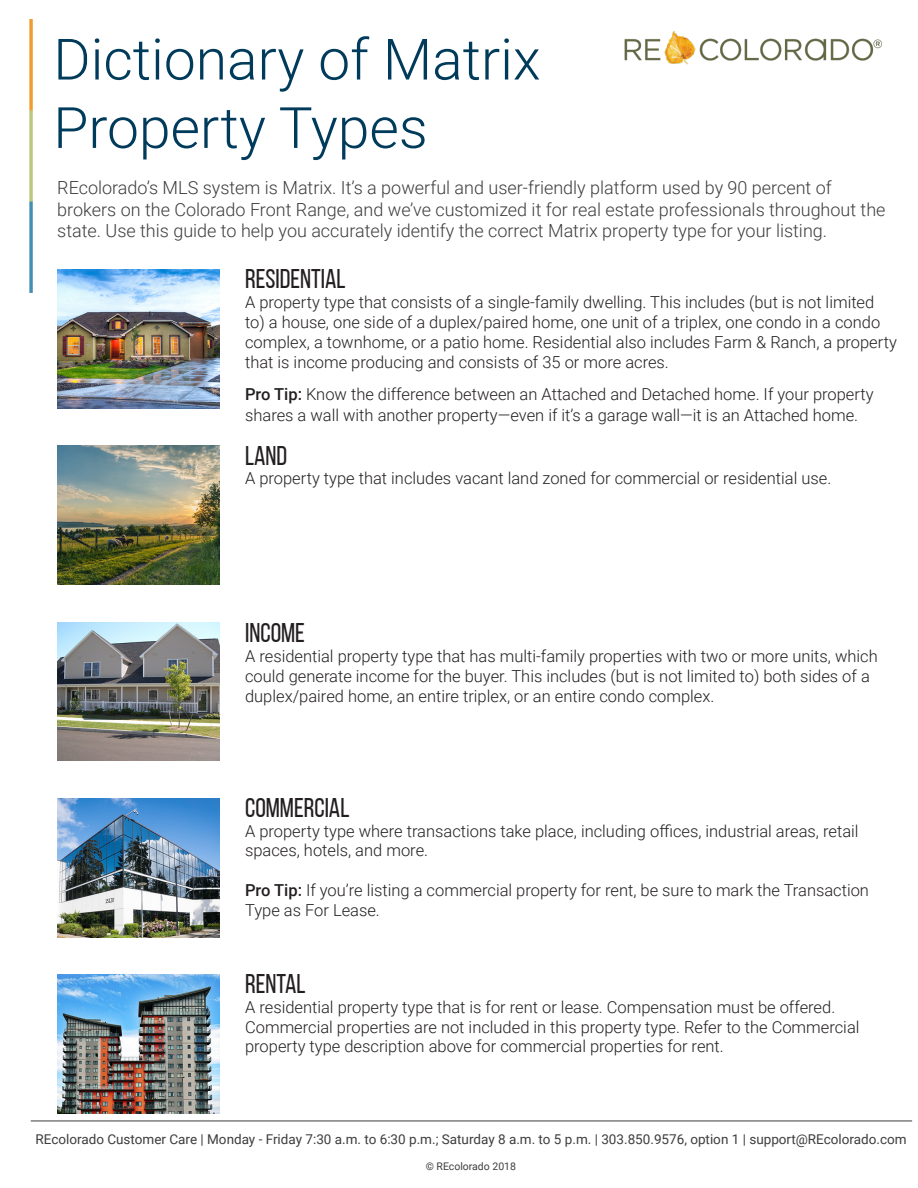
<style>
.page{position:relative;width:918px;height:1188px;background:#fff}
.page>*{position:absolute;margin:0;border:0;box-sizing:border-box;transform-origin:0 0}
.t1{font:300 57px "Roboto";color:#003b5b}
.t2{font:27px "Bebas Neue";color:#231f20}
.t3{font:300 18px/21.6px "Roboto";color:#3e3d3d}
.t4{font:300 16.5px/19.8px "Roboto";color:#231f20}
.t5{font:13.5px "Roboto";color:#3d3d3d}
.t6{font:10.5px "Roboto";color:#3d3d3d}
.s1{font-weight:500}
</style>
<div class="page">
<img style="left:624px;top:31px;width:258px;height:34px">
<img style="left:29px;top:19px;width:33px;height:273px">
<img style="left:57px;top:270px;width:162px;height:139px">
<img style="left:57px;top:446px;width:162px;height:139px">
<img style="left:57px;top:622px;width:163px;height:139px">
<img style="left:57px;top:798px;width:162px;height:139px">
<img style="left:57px;top:974px;width:163px;height:139px">
<hr style="left:31px;top:1121px;width:881px;height:1px;background:#3d3d3d">
<p class="t1" style="left:53px;top:19px;width:489px">Dictionary of Matrix</p>
<p class="t1" style="left:53px;top:88px;width:376px">Property Types</p>
<p class="t3" style="left:57px;top:176px;width:830px">REcolorado’s MLS system is Matrix. It’s a powerful and user-friendly platform used by 90 percent of brokers on the Colorado Front Range, and we’ve customized it for real estate professionals throughout the state. Use this guide to help you accurately identify the correct Matrix property type for your listing.</p>
<p class="t2" style="left:245px;top:265px;width:102px">RESIDENTIAL</p>
<p class="t4" style="left:245px;top:292px;width:653px">A property type that consists of a single-family dwelling. This includes (but is not limited to) a house, one side of a duplex/paired home, one unit of a triplex, one condo in a condo complex, a townhome, or a patio home. Residential also includes Farm &amp; Ranch, a property that is income producing and consists of 35 or more acres.</p>
<p class="t4" style="left:245px;top:382px;width:630px;line-height:21.6px"><span class="s1">Pro Tip:</span> Know the difference between an Attached and Detached home. If your property shares a wall with another property—even if it’s a garage wall—it is an Attached home.</p>
<p class="t2" style="left:245px;top:441px;width:44px">LAND</p>
<p class="t4" style="left:245px;top:468px;width:588px">A property type that includes vacant land zoned for commercial or residential use.</p>
<p class="t2" style="left:245px;top:618px;width:61px">INCOME</p>
<p class="t4" style="left:245px;top:646px;width:634px">A residential property type that has multi-family properties with two or more units, which could generate income for the buyer. This includes (but is not limited to) both sides of a duplex/paired home, an entire triplex, or an entire condo complex.</p>
<p class="t2" style="left:245px;top:793px;width:106px">COMMERCIAL</p>
<p class="t4" style="left:245px;top:820px;width:615px">A property type where transactions take place, including offices, industrial areas, retail spaces, hotels, and more.</p>
<p class="t4" style="left:245px;top:880px;width:625px"><span class="s1">Pro Tip:</span> If you’re listing a commercial property for rent, be sure to mark the Transaction<br>Type as For Lease.</p>
<p class="t2" style="left:245px;top:969px;width:62px">RENTAL</p>
<p class="t4" style="left:245px;top:996px;width:616px">A residential property type that is for rent or lease. Compensation must be offered.<br>Commercial properties are not included in this property type. Refer to the Commercial property type description above for commercial properties for rent.</p>
<p class="t5" style="left:36px;top:1129px;width:873px">REcolorado Customer Care | Monday - Friday 7:30 a.m. to 6:30 p.m.; Saturday 8 a.m. to 5 p.m. | 303.850.9576, option 1 | support@REcolorado.com</p>
<p class="t6" style="left:426px;top:1159px;width:92px">© REcolorado 2018</p>
</div>
